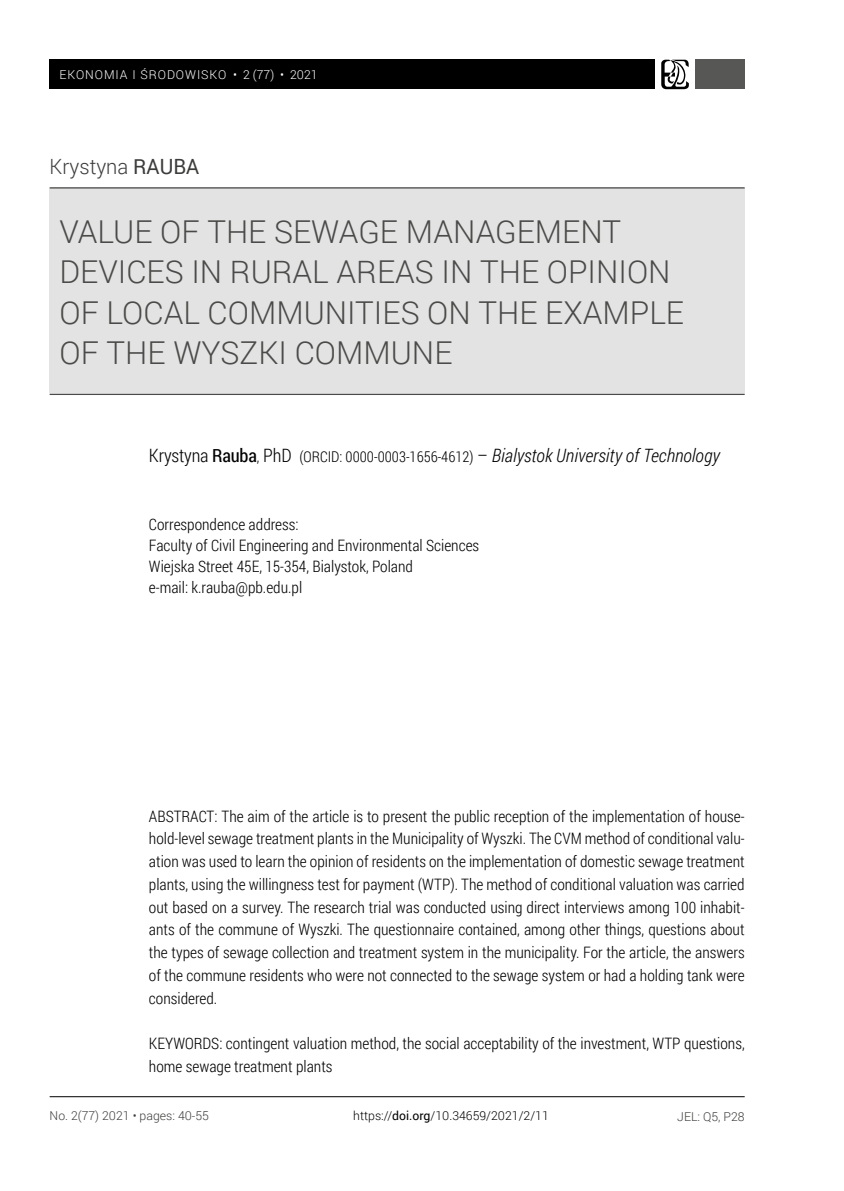
<style>
.page{position:relative;width:844px;height:1191px;background:#fff}
.page>*{position:absolute;margin:0;border:0;box-sizing:border-box;transform-origin:0 0}
.t1{font:300 31.5px/40.2px "Roboto";color:#4a4a49}
.t2{font:300 21px "Roboto";color:#3c3c3b;scale:.96 1}
.t3{font:italic 300 18.38px "Roboto Condensed";color:#000}
.t4{font:300 15.75px/22.8px "Roboto Condensed";color:#000}
.t5{font:300 12.25px "Roboto";color:#3c3c3b}
.t6{font:300 12.25px "Roboto";color:#000}
.t7{font:300 12.25px "Roboto";letter-spacing:.075em;color:#fff}
.s1{font-weight:400}
.s2{font-style:normal}
.s3{font-weight:400;font-style:normal}
.s4{font-style:normal;font-size:14.88px}
</style>
<div class="page">
<div style="left:50px;top:60px;width:605px;height:29px;background:#000"></div>
<svg style="left:661px;top:60px;width:27px;height:29px"></svg>
<div style="left:694px;top:60px;width:50px;height:29px;background:#575756"></div>
<hr style="left:50px;top:1096px;width:694px;height:1px;background:#000">
<div style="left:50px;top:189px;width:694px;height:204px;background:#e3e3e3"></div>
<hr style="left:50px;top:187px;width:694px;height:1px;background:#4a4a49">
<hr style="left:50px;top:394px;width:694px;height:1px;background:#4a4a49">
<p class="t7" style="left:60px;top:67px;width:259px">EKONOMIA I ŚRODOWISKO • 2 (77) • 2021</p>
<h2 class="t2" style="left:50px;top:152px;width:157px">Krystyna <span class="s1">RAUBA</span></h2>
<h1 class="t1" style="left:60px;top:211px;width:626px">VALUE OF THE SEWAGE MANAGEMENT<br>DEVICES IN RURAL AREAS IN THE OPINION<br>OF LOCAL COMMUNITIES ON THE EXAMPLE<br>OF THE WYSZKI COMMUNE</h1>
<p class="t3" style="left:149px;top:442px;width:572px"><span class="s2">Krystyna</span> <span class="s3">Rauba</span><span class="s4">,</span> <span class="s2">PhD</span> <span class="s4">(ORCID: 0000-0003-1656-4612)</span> <span class="s2">–</span> Bialystok University of Technology</p>
<p class="t4" style="left:149px;top:513px;width:332px;line-height:21px">Correspondence address:<br>Faculty of Civil Engineering and Environmental Sciences Wiejska Street 45E, 15-354, Bialystok, Poland<br>e-mail: k.rauba@pb.edu.pl</p>
<p class="t4" style="left:149px;top:804px;width:597px;text-align:justify">ABSTRACT: The aim of the article is to present the public reception of the implementation of house&shy;hold-level sewage treatment plants in the Municipality of Wyszki. The CVM method of conditional valu&shy;ation was used to learn the opinion of residents on the implementation of domestic sewage treatment plants, using the willingness test for payment (WTP). The method of conditional valuation was carried out based on a survey. The research trial was conducted using direct interviews among 100 inhabit&shy;ants of the commune of Wyszki. The questionnaire contained, among other things, questions about the types of sewage collection and treatment system in the municipality. For the article, the answers of the commune residents who were not connected to the sewage system or had a holding tank were considered.</p>
<p class="t4" style="left:149px;top:1031px;width:597px">KEYWORDS: contingent valuation method, the social acceptability of the investment, WTP questions, home sewage treatment plants</p>
<p class="t5" style="left:50px;top:1107px;width:161px">No. 2(77) 2021 • pages: 40-55</p>
<p class="t6" style="left:353px;top:1107px;width:197px">https://<span class="s1">doi.org</span>/10.34659/2021/2/11</p>
<p class="t5" style="left:677px;top:1107px;width:69px">JEL: Q5, P28</p>
</div>
